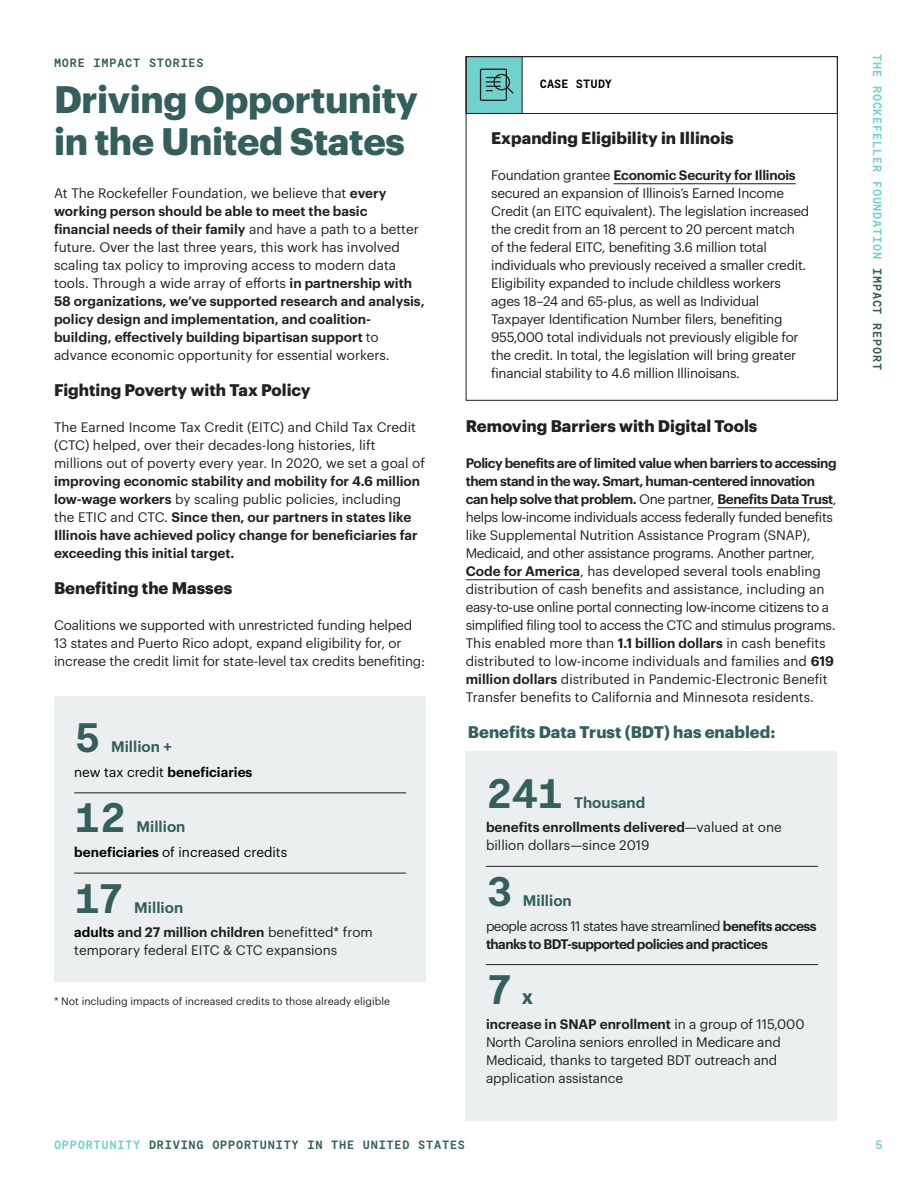
<style>
.page{position:relative;width:918px;height:1188px;background:#fff}
.page>*{position:absolute;margin:0;border:0;box-sizing:border-box;transform-origin:0 0}
.t1{font:45px "Moderat Mono Bold";letter-spacing:-.035em;color:#345f5d}
.t2{font:700 37.5px/42px "Graphik";letter-spacing:-.01em;color:#345f5d}
.t3{font:700 16.5px "Graphik";color:#212121}
.t4{font:700 16.5px "Graphik";color:#345f5d}
.t5{font:600 15px "Graphik";color:#345f5d}
.t6{font:700 15px "Graphik";color:#345f5d}
.t7{font:13.5px/18px "Graphik";letter-spacing:-.01em;color:#212121}
.t8{font:600 13.5px/18px "Graphik";color:#212121}
.t9{font:600 13.5px/18px "Graphik";letter-spacing:-.04em;color:#212121}
.t10{font:13.5px "Graphik";color:#000}
.t11{font:600 13.5px "Graphik";color:#000}
.t12{font:12px "Moderat Mono Bold";letter-spacing:.06em;color:#345f5d}
.t13{font:12px "Moderat Mono Bold";letter-spacing:.06em;color:#71d1cb}
.t14{font:12px "Moderat Mono Bold";letter-spacing:.005em;color:#000}
.t15{font:10.5px "Graphik";color:#212121}
.s1{font-weight:600}
.s2{font-weight:400}
.s3{font-weight:600;color:#000}
.s4{color:#345f5d}
.s5{color:#71d1cb}
</style>
<div class="page">
<div style="left:54px;top:696px;width:371px;height:286px;background:#ebefef"></div>
<hr style="left:74px;top:792px;width:332px;height:1px;background:#212121">
<hr style="left:74px;top:873px;width:332px;height:1px;background:#212121">
<div style="left:466px;top:56px;width:57px;height:58px;background:#71d1cb"></div>
<hr style="left:614px;top:183px;width:182px;height:1px;background:#212121">
<div style="left:466px;top:56px;width:372px;height:58px;border:1px solid #212121"></div>
<svg style="left:480px;top:69px;width:34px;height:32px"></svg>
<hr style="left:717px;top:507px;width:116px;height:1px;background:#212121">
<hr style="left:466px;top:579px;width:114px;height:1px;background:#212121">
<div style="left:466px;top:752px;width:371px;height:369px;background:#ebefef"></div>
<hr style="left:486px;top:866px;width:332px;height:1px;background:#212121">
<hr style="left:486px;top:964px;width:332px;height:1px;background:#212121">
<p class="t12" style="left:54px;top:56px;width:151px">MORE IMPACT STORIES</p>
<h2 class="t2" style="left:54px;top:75px;width:366px">Driving Opportunity in the United States</h2>
<p class="t7" style="left:54px;top:183px;width:372px">At The Rockefeller Foundation, we believe that <span class="s1">every working person should be able to meet the basic financial needs of their family</span> and have a path to a better future. Over the last three years, this work has involved scaling tax policy to improving access to modern data tools. Through a wide array of efforts <span class="s1">in partnership with 58 organizations, we’ve supported research and analysis, policy design and implementation, and coalition&shy;building, effectively building bipartisan support</span> to advance economic opportunity for essential workers.</p>
<p class="t3" style="left:54px;top:377px;width:258px">Fighting Poverty with Tax Policy</p>
<p class="t7" style="left:54px;top:417px;width:373px">The Earned Income Tax Credit (EITC) and Child Tax Credit (CTC) helped, over their decades-long histories, lift millions out of poverty every year. In 2020, we set a goal of</p>
<p class="t8" style="left:54px;top:471px;width:368px">improving economic stability and mobility for 4.6 million low-wage workers <span class="s2">by scaling public policies, including the ETIC and CTC.</span> Since then, our partners in states like Illinois have achieved policy change for beneficiaries far exceeding this initial target.</p>
<p class="t3" style="left:54px;top:575px;width:180px">Benefiting the Masses</p>
<p class="t7" style="left:54px;top:615px;width:373px">Coalitions we supported with unrestricted funding helped<br>13 states and Puerto Rico adopt, expand eligibility for, or increase the credit limit for state-level tax credits benefiting:</p>
<h1 class="t1" style="left:74px;top:710px;width:28px">5</h1>
<p class="t5" style="left:111px;top:735px;width:62px">Million +</p>
<p class="t11" style="left:74px;top:762px;width:180px"><span class="s2">new tax credit</span> beneficiaries</p>
<h1 class="t1" style="left:74px;top:791px;width:54px">12</h1>
<p class="t5" style="left:137px;top:816px;width:50px">Million</p>
<p class="t10" style="left:74px;top:842px;width:214px"><span class="s1">beneficiaries</span> of increased credits</p>
<h1 class="t1" style="left:74px;top:871px;width:52px">17</h1>
<p class="t5" style="left:134px;top:896px;width:50px">Million</p>
<p class="t7" style="left:74px;top:922px;width:300px"><span class="s3">adults</span> <span class="s1">and 27 million children</span> benefitted* from temporary federal EITC &amp; CTC expansions</p>
<p class="t15" style="left:54px;top:993px;width:338px">* Not including impacts of increased credits to those already eligible</p>
<p class="t14" style="left:540px;top:77px;width:74px">CASE STUDY</p>
<p class="t3" style="left:491px;top:125px;width:244px">Expanding Eligibility in Illinois</p>
<p class="t7" style="left:491px;top:165px;width:320px">Foundation grantee <span class="s1">Economic Security for Illinois </span>secured an expansion of Illinois’s Earned Income Credit (an EITC equivalent). The legislation increased the credit from an 18 percent to 20 percent match of the federal EITC, benefiting 3.6 million total individuals who previously received a smaller credit.<br>Eligibility expanded to include childless workers ages 18–24 and 65-plus, as well as Individual Taxpayer Identification Number filers, benefiting 955,000 total individuals not previously eligible for the credit. In total, the legislation will bring greater financial stability to 4.6 million Illinoisans.</p>
<p class="t3" style="left:466px;top:413px;width:293px">Removing Barriers with Digital Tools</p>
<p class="t7" style="left:466px;top:453px;width:372px"><span class="s1">Policy benefits are of limited value when barriers to accessing them stand in the way. Smart, human-centered innovation can help solve that problem.</span> One partner, <span class="s1">Benefits Data Trust</span>, helps low-income individuals access federally funded benefits like Supplemental Nutrition Assistance Program (SNAP), Medicaid, and other assistance programs. Another partner, <span class="s1">Code for America</span>, has developed several tools enabling distribution of cash benefits and assistance, including an easy-to-use online portal connecting low-income citizens to a simplified filing tool to access the CTC and stimulus programs.<br>This enabled more than <span class="s1">1.1 billion dollars</span> in cash benefits distributed to low-income individuals and families and <span class="s1">619 million dollars</span> distributed in Pandemic-Electronic Benefit Transfer benefits to California and Minnesota residents.</p>
<p class="t4" style="left:468px;top:719px;width:309px">Benefits Data Trust (BDT) has enabled:</p>
<h1 class="t1" style="left:486px;top:766px;width:80px">241</h1>
<p class="t5" style="left:574px;top:791px;width:73px">Thousand</p>
<p class="t7" style="left:486px;top:817px;width:297px"><span class="s1">benefits enrollments delivered</span>—valued at one billion dollars—since 2019</p>
<h1 class="t1" style="left:486px;top:864px;width:28px">3</h1>
<p class="t5" style="left:523px;top:889px;width:50px">Million</p>
<p class="t9" style="left:486px;top:916px;width:332px"><span class="s2">people across 11 states have streamlined</span> benefits access thanks to BDT-supported policies and practices</p>
<h1 class="t1" style="left:486px;top:962px;width:28px">7</h1>
<p class="t6" style="left:522px;top:987px;width:13px">X</p>
<p class="t7" style="left:486px;top:1014px;width:320px"><span class="s1">increase in SNAP enrollment</span> in a group of 115,000<br>North Carolina seniors enrolled in Medicare and Medicaid, thanks to targeted BDT outreach and application assistance</p>
<p class="t13" style="left:884px;top:54px;width:318px;rotate:90deg">THE ROCKEFELLER FOUNDATION <span class="s4">IMPACT REPORT</span></p>
<p class="t12" style="left:54px;top:1138px;width:413px"><span class="s5">OPPORTUNITY</span> DRIVING OPPORTUNITY IN THE UNITED STATES</p>
<p class="t13" style="left:876px;top:1138px;width:9px">5</p>
</div>
